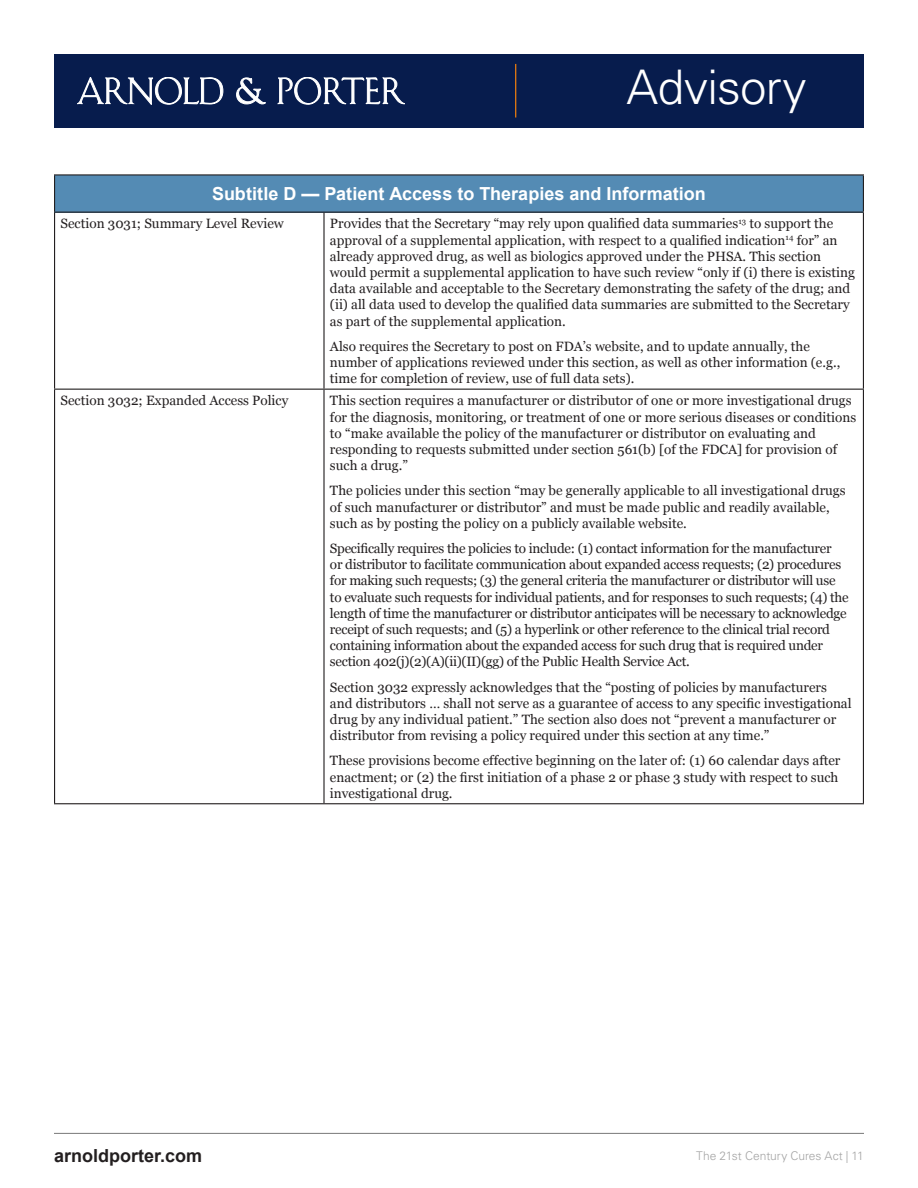
<style>
.page{position:relative;width:918px;height:1188px;background:#fff}
.page>*{position:absolute;margin:0;border:0;box-sizing:border-box;transform-origin:0 0}
.t1{font:300 47.7px "Univers";letter-spacing:-.01em;color:#fff}
.t2{font:700 18px "Arial";color:#fff}
.t3{font:700 18px "Arial";color:#231f20}
.t4{font:13.5px/16.2px "Georgia";color:#231f20}
.t5{font:13.5px/16.2px "Georgia";letter-spacing:-.02em;color:#231f20}
.t6{font:300 12px "Univers";letter-spacing:-.005em;color:#a4a4a4}
</style>
<div class="page">
<hr style="left:54px;top:1133px;width:810px;height:1px;background:#878787">
<div style="left:55px;top:175px;width:808px;height:37px;background:#548bb4"></div>
<hr style="left:54px;top:174px;width:270px;height:2px;background:#231f20">
<hr style="left:54px;top:175px;width:1px;height:37px;background:#231f20">
<hr style="left:324px;top:174px;width:540px;height:2px;background:#231f20">
<hr style="left:863px;top:175px;width:1px;height:37px;background:#231f20">
<hr style="left:54px;top:212px;width:270px;height:1px;background:#231f20">
<hr style="left:54px;top:213px;width:1px;height:176px;background:#231f20">
<hr style="left:324px;top:212px;width:540px;height:1px;background:#231f20">
<hr style="left:323px;top:213px;width:2px;height:176px;background:#231f20">
<hr style="left:863px;top:213px;width:1px;height:176px;background:#231f20">
<hr style="left:54px;top:389px;width:270px;height:1px;background:#231f20">
<hr style="left:54px;top:390px;width:1px;height:413px;background:#231f20">
<hr style="left:324px;top:389px;width:540px;height:1px;background:#231f20">
<hr style="left:323px;top:390px;width:2px;height:413px;background:#231f20">
<hr style="left:863px;top:390px;width:1px;height:413px;background:#231f20">
<hr style="left:54px;top:803px;width:270px;height:1px;background:#231f20">
<hr style="left:324px;top:803px;width:540px;height:1px;background:#231f20">
<div style="left:54px;top:54px;width:810px;height:73px;background:#071c4d"></div>
<hr style="left:515px;top:64px;width:1px;height:54px;background:#de7712">
<svg style="left:78px;top:77px;width:145px;height:27px"></svg>
<svg style="left:236px;top:78px;width:30px;height:26px"></svg>
<svg style="left:278px;top:77px;width:127px;height:27px"></svg>
<h1 class="t1" style="left:627px;top:59px;width:181px">Advisory</h1>
<h2 class="t2" style="left:212px;top:182px;width:495px">Subtitle D — Patient Access to Therapies and Information</h2>
<p class="t4" style="left:61px;top:216px;width:225px">Section 3031; Summary Level Review</p>
<p class="t4" style="left:330px;top:216px;width:526px">Provides that the Secretary “may rely upon qualified data summaries<sup>13</sup> to support the approval of a supplemental application, with respect to a qualified indication<sup>14</sup> for” an already approved drug, as well as biologics approved under the PHSA. This section would permit a supplemental application to have such review “only if (i) there is existing data available and acceptable to the Secretary demonstrating the safety of the drug; and (ii) all data used to develop the qualified data summaries are submitted to the Secretary as part of the supplemental application.</p>
<p class="t4" style="left:330px;top:338px;width:512px">Also requires the Secretary to post on FDA’s website, and to update annually, the number of applications reviewed under this section, as well as other information (e.g., time for completion of review, use of full data sets).</p>
<p class="t4" style="left:61px;top:393px;width:229px">Section 3032; Expanded Access Policy</p>
<p class="t4" style="left:330px;top:393px;width:528px">This section requires a manufacturer or distributor of one or more investigational drugs for the diagnosis, monitoring, or treatment of one or more serious diseases or conditions to “make available the policy of the manufacturer or distributor on evaluating and responding to requests submitted under section 561(b) [of the FDCA] for provision of such a drug.”</p>
<p class="t4" style="left:330px;top:483px;width:517px">The policies under this section “may be generally applicable to all investigational drugs of such manufacturer or distributor” and must be made public and readily available, such as by posting the policy on a publicly available website.</p>
<p class="t5" style="left:330px;top:541px;width:520px">Specifically requires the policies to include: (1) contact information for the manufacturer<br>or distributor to facilitate communication about expanded access requests; (2) procedures for making such requests; (3) the general criteria the manufacturer or distributor will use to evaluate such requests for individual patients, and for responses to such requests; (4) the length of time the manufacturer or distributor anticipates will be necessary to acknowledge receipt of such requests; and (5) a hyperlink or other reference to the clinical trial record containing information about the expanded access for such drug that is required under section 402(j)(2)(A)(ii)(II)(gg) of the Public Health Service Act.</p>
<p class="t4" style="left:330px;top:679px;width:523px">Section 3032 expressly acknowledges that the “posting of policies by manufacturers and distributors … shall not serve as a guarantee of access to any specific investigational drug by any individual patient.” The section also does not “prevent a manufacturer or distributor from revising a policy required under this section at any time.”</p>
<p class="t4" style="left:330px;top:753px;width:512px">These provisions become effective beginning on the later of: (1) 60 calendar days after enactment; or (2) the first initiation of a phase 2 or phase 3 study with respect to such investigational drug.</p>
<h2 class="t3" style="left:54px;top:1144px;width:150px">arnoldporter.com</h2>
<p class="t6" style="left:696px;top:1149px;width:169px">The 21st Century Cures Act | 11</p>
</div>
